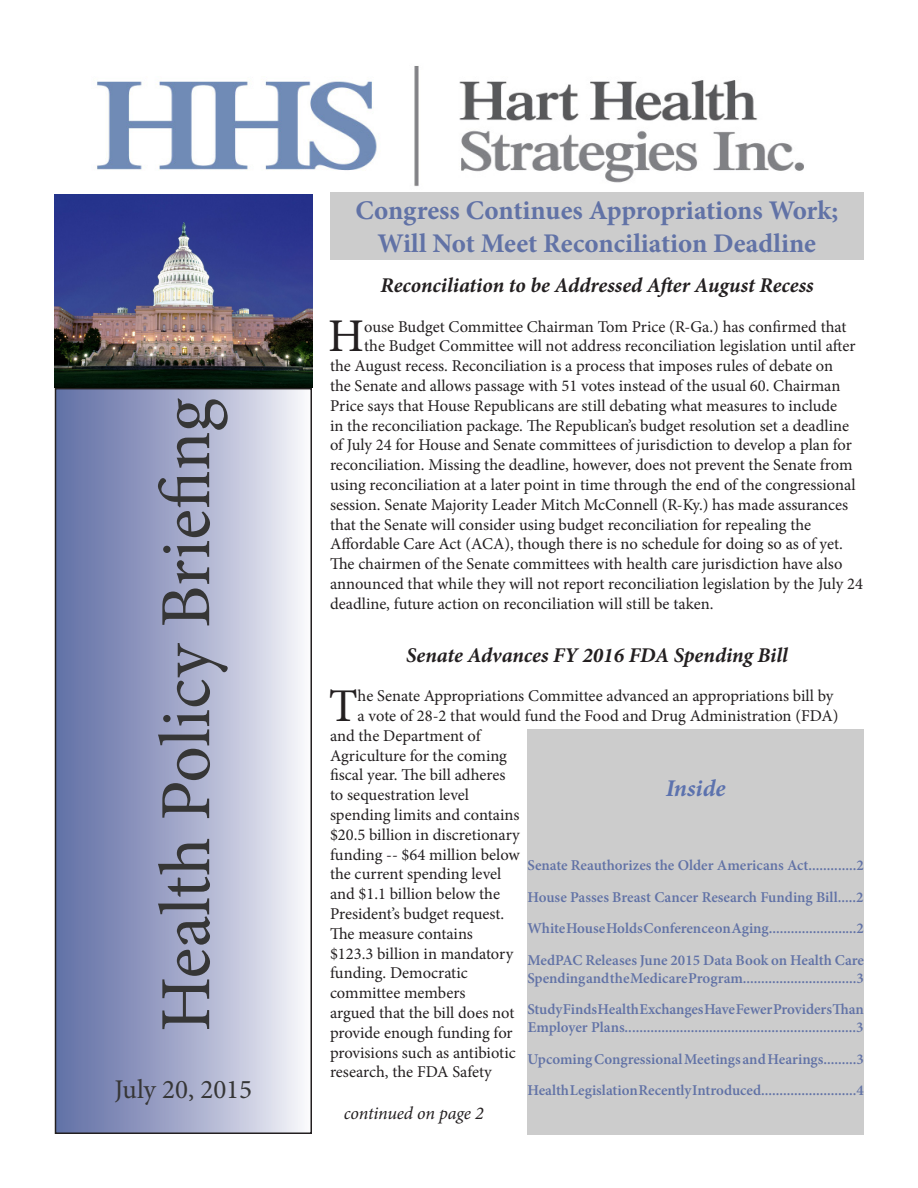
<style>
.page{position:relative;width:918px;height:1188px;background:#fff}
.page>*{position:absolute;margin:0;border:0;box-sizing:border-box;transform-origin:0 0}
.t1{font:72px "Minion Pro";color:#363636}
.Paragraph_Style_1{font:46.95px "Minion Pro";color:#231f20}
.t2{font:700 27px/32.4px "Minion Pro";color:#6172a6;text-align:center}
.t3{font:27px "Minion Pro";color:#363636}
.t4{font:italic 700 24px "Minion Pro";letter-spacing:.005em;color:#5c72ae}
.t5{font:italic 700 21px "Minion Pro";letter-spacing:-.005em;color:#231f20}
.t6{font:italic 18px "Minion Pro";letter-spacing:-.01em;color:#231f20}
.Paragraph_Style_1-2{font:16.5px "Minion Pro";color:#231f20}
.t7{font:600 15px/18px "Minion Pro";color:#6172a6}
</style>
<div class="page">
<div style="left:56px;top:389px;width:255px;height:744px;background:linear-gradient(to right,#5c6aa3,#f4f3f8)"></div>
<div style="left:55px;top:388px;width:257px;height:746px;border:2px solid #231f20"></div>
<div style="left:527px;top:729px;width:337px;height:405px;background:#ccc"></div>
<img style="left:97px;top:66px;width:707px;height:121px">
<div style="left:330px;top:192px;width:534px;height:67px;background:#ccc"></div>
<img style="left:54px;top:194px;width:258px;height:194px">
<p class="t1" style="left:138px;top:1032px;width:635px;rotate:-90deg">Health Policy Briefing</p>
<p class="t3" style="left:115px;top:1071px;width:139px">July 20, 2015</p>
<p class="t2" style="left:355px;top:194px;width:484px">Congress Continues Appropriations Work;<br>Will Not Meet Reconciliation Deadline</p>
<p class="t5" style="left:380px;top:270px;width:435px">Reconciliation to be Addressed After August Recess</p>
<p class="Paragraph_Style_1" style="left:328px;top:305px;width:37px">H</p>
<p class="Paragraph_Style_1-2" style="left:364px;top:315px;width:484px">ouse Budget Committee Chairman Tom Price (R-Ga.) has confirmed that</p>
<p class="Paragraph_Style_1-2" style="left:364px;top:335px;width:493px">the Budget Committee will not address reconciliation legislation until after</p>
<p class="Paragraph_Style_1-2" style="left:330px;top:355px;width:505px">the August recess. Reconciliation is a process that imposes rules of debate on</p>
<p class="Paragraph_Style_1-2" style="left:330px;top:375px;width:512px">the Senate and allows passage with 51 votes instead of the usual 60. Chairman</p>
<p class="Paragraph_Style_1-2" style="left:330px;top:395px;width:509px">Price says that House Republicans are still debating what measures to include</p>
<p class="Paragraph_Style_1-2" style="left:330px;top:414px;width:521px">in the reconciliation package. The Republican’s budget resolution set a deadline</p>
<p class="Paragraph_Style_1-2" style="left:330px;top:434px;width:523px">of July 24 for House and Senate committees of jurisdiction to develop a plan for</p>
<p class="Paragraph_Style_1-2" style="left:330px;top:454px;width:524px">reconciliation. Missing the deadline, however, does not prevent the Senate from</p>
<p class="Paragraph_Style_1-2" style="left:330px;top:474px;width:527px">using reconciliation at a later point in time through the end of the congressional</p>
<p class="Paragraph_Style_1-2" style="left:330px;top:494px;width:520px">session. Senate Majority Leader Mitch McConnell (R-Ky.) has made assurances</p>
<p class="Paragraph_Style_1-2" style="left:330px;top:513px;width:483px">that the Senate will consider using budget reconciliation for repealing the</p>
<p class="Paragraph_Style_1-2" style="left:330px;top:533px;width:514px">Affordable Care Act (ACA), though there is no schedule for doing so as of yet.</p>
<p class="Paragraph_Style_1-2" style="left:330px;top:553px;width:514px">The chairmen of the Senate committees with health care jurisdiction have also</p>
<p class="Paragraph_Style_1-2" style="left:330px;top:573px;width:534px">announced that while they will not report reconciliation legislation by the July 24</p>
<p class="Paragraph_Style_1-2" style="left:330px;top:593px;width:385px">deadline, future action on reconciliation will still be taken.</p>
<p class="t5" style="left:406px;top:640px;width:383px">Senate Advances FY 2016 FDA Spending Bill</p>
<p class="Paragraph_Style_1" style="left:329px;top:675px;width:30px">T</p>
<p class="Paragraph_Style_1-2" style="left:358px;top:685px;width:477px">he Senate Appropriations Committee advanced an appropriations bill by</p>
<p class="Paragraph_Style_1-2" style="left:358px;top:705px;width:482px">a vote of 28-2 that would fund the Food and Drug Administration (FDA)</p>
<p class="Paragraph_Style_1-2" style="left:330px;top:724px;width:152px">and the Department of</p>
<p class="Paragraph_Style_1-2" style="left:330px;top:744px;width:179px">Agriculture for the coming</p>
<p class="Paragraph_Style_1-2" style="left:330px;top:764px;width:177px">fiscal year. The bill adheres</p>
<p class="Paragraph_Style_1-2" style="left:330px;top:784px;width:141px">to sequestration level</p>
<p class="Paragraph_Style_1-2" style="left:330px;top:804px;width:191px">spending limits and contains</p>
<p class="Paragraph_Style_1-2" style="left:330px;top:823px;width:191px">$20.5 billion in discretionary</p>
<p class="Paragraph_Style_1-2" style="left:330px;top:843px;width:191px">funding -- $64 million below</p>
<p class="Paragraph_Style_1-2" style="left:330px;top:863px;width:173px">the current spending level</p>
<p class="Paragraph_Style_1-2" style="left:330px;top:883px;width:172px">and $1.1 billion below the</p>
<p class="Paragraph_Style_1-2" style="left:330px;top:903px;width:176px">President’s budget request.</p>
<p class="Paragraph_Style_1-2" style="left:330px;top:922px;width:145px">The measure contains</p>
<p class="Paragraph_Style_1-2" style="left:330px;top:942px;width:185px">$123.3 billion in mandatory</p>
<p class="Paragraph_Style_1-2" style="left:330px;top:962px;width:139px">funding. Democratic</p>
<p class="Paragraph_Style_1-2" style="left:330px;top:982px;width:137px">committee members</p>
<p class="Paragraph_Style_1-2" style="left:330px;top:1002px;width:186px">argued that the bill does not</p>
<p class="Paragraph_Style_1-2" style="left:330px;top:1021px;width:184px">provide enough funding for</p>
<p class="Paragraph_Style_1-2" style="left:330px;top:1041px;width:187px">provisions such as antibiotic</p>
<p class="Paragraph_Style_1-2" style="left:330px;top:1061px;width:163px">research, the FDA Safety</p>
<p class="t4" style="left:666px;top:771px;width:61px">Inside</p>
<p class="t7" style="left:527px;top:856px;width:338px">Senate Reauthorizes the Older Americans Act.............2</p>
<p class="t7" style="left:527px;top:888px;width:338px">House Passes Breast Cancer Research Funding Bill.....2</p>
<p class="t7" style="left:527px;top:919px;width:338px">White House Holds Conference on Aging........................2</p>
<p class="t7" style="left:527px;top:951px;width:338px">MedPAC Releases June 2015 Data Book on Health Care<br>Spending and the Medicare Program...............................3</p>
<p class="t7" style="left:527px;top:1000px;width:338px">Study Finds Health Exchanges Have Fewer Providers Than<br>Employer Plans...............................................................3</p>
<p class="t7" style="left:527px;top:1050px;width:338px">Upcoming Congressional Meetings and Hearings.........3</p>
<p class="t7" style="left:527px;top:1081px;width:338px">Health Legislation Recently Introduced..........................4</p>
<p class="t6" style="left:344px;top:1101px;width:142px">continued on page 2</p>
</div>
